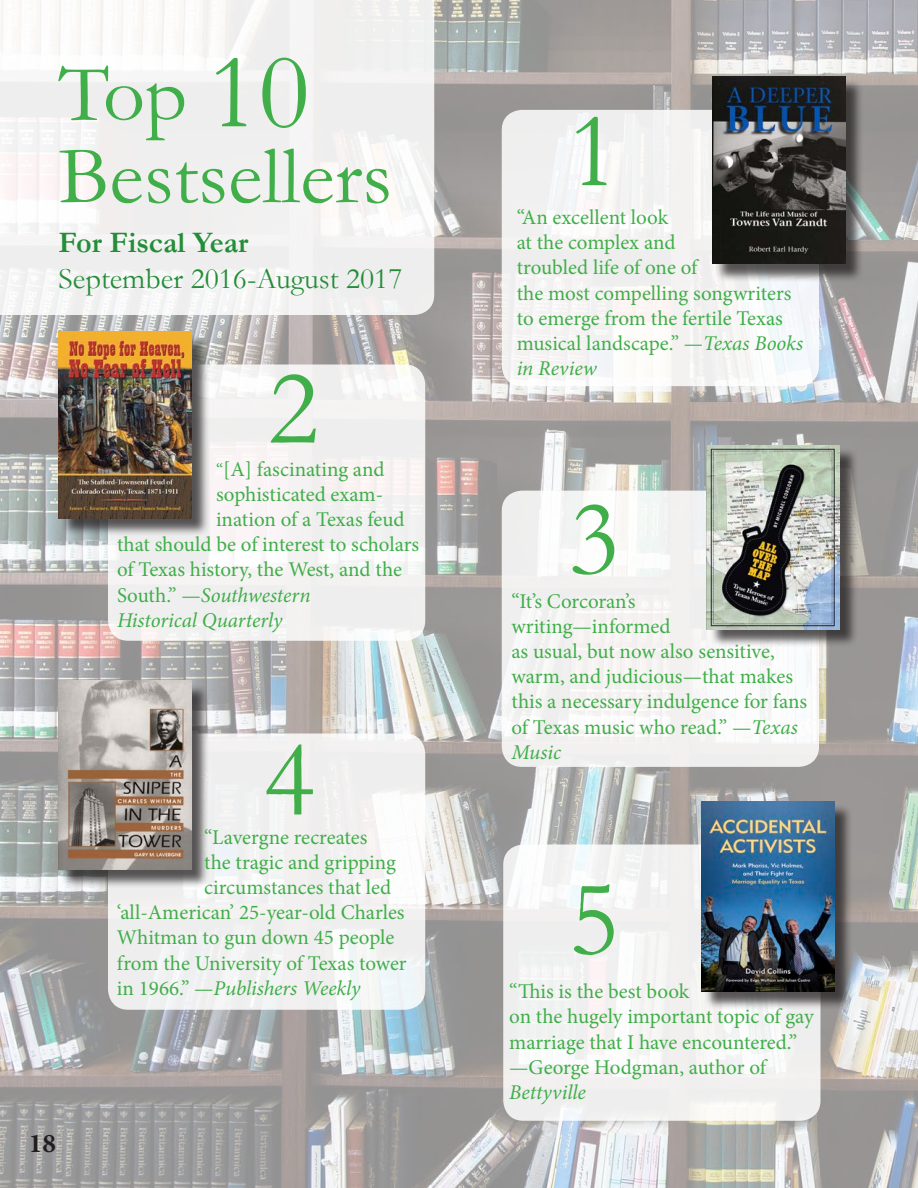
<style>
.page{position:relative;width:918px;height:1188px;background:#fff}
.page>*{position:absolute;margin:0;border:0;box-sizing:border-box;transform-origin:0 0}
.t1{font:108px "Garamond";color:#40ae49}
.t2{font:82.5px/82.9px "Garamond";color:#40ae49}
.t3{font:30px "Garamond";color:#248d38}
.t4{font:700 30px "Garamond";color:#248d38}
.t5{font:700 27px "Minion Pro";color:#231f20}
.t6{font:21px/25.2px "Minion Pro";letter-spacing:-.005em;color:#40ae49}
.t7{font:italic 21px "Minion Pro";letter-spacing:-.005em;color:#40ae49}
.s1{font-size:18px}
.s2{font-style:normal}
.s3{font-style:italic}
</style>
<div class="page">
<img style="left:0;top:0;width:918px;height:1188px">
<svg style="left:0;top:0;width:434px;height:315px"></svg>
<div style="left:504px;top:112px;width:313px;height:272px;background:#f4f3f2;border-radius:18px"></div>
<div style="left:502px;top:110px;width:317px;height:276px;border:4px solid #fff;border-radius:18px"></div>
<div style="left:110px;top:367px;width:313px;height:272px;background:#f3f2f1;border-radius:18px"></div>
<div style="left:108px;top:364px;width:317px;height:277px;border:4px solid #fff;border-radius:18px"></div>
<div style="left:504px;top:493px;width:313px;height:272px;background:#f4f2f2;border-radius:18px"></div>
<div style="left:502px;top:491px;width:317px;height:276px;border:4px solid #fff;border-radius:18px"></div>
<div style="left:110px;top:736px;width:313px;height:272px;background:linear-gradient(to right,#efefef,#f4f4f4);border-radius:18px"></div>
<div style="left:108px;top:734px;width:317px;height:276px;border:4px solid #fff;border-radius:18px"></div>
<div style="left:506px;top:847px;width:312px;height:272px;background:#f2f1f1;border-radius:18px"></div>
<div style="left:503px;top:844px;width:317px;height:277px;border:4px solid #fff;border-radius:18px"></div>
<div style="left:715px;top:79px;width:149px;height:203px;background:#231f20;opacity:.75"></div>
<img style="left:713px;top:76px;width:133px;height:188px">
<div style="left:61px;top:334px;width:149px;height:203px;background:#231f20;opacity:.75"></div>
<img style="left:59px;top:332px;width:133px;height:186px">
<div style="left:709px;top:447px;width:150px;height:201px;background:#231f20;opacity:.75"></div>
<img style="left:707px;top:445px;width:133px;height:184px">
<div style="left:61px;top:683px;width:149px;height:205px;background:#231f20;opacity:.75"></div>
<img style="left:58px;top:681px;width:133px;height:188px">
<div style="left:704px;top:804px;width:149px;height:206px;background:#231f20;opacity:.75"></div>
<img style="left:701px;top:801px;width:133px;height:190px">
<h1 class="t1" style="left:208px;top:20px;width:103px">10</h1>
<h2 class="t2" style="left:58px;top:50px;width:335px">Top<br>Bestsellers</h2>
<h3 class="t4" style="left:58px;top:222px;width:192px">For Fiscal Year</h3>
<h3 class="t3" style="left:58px;top:258px;width:345px">September 2016-August 2017</h3>
<h1 class="t1" style="left:268px;top:336px;width:52px">2</h1>
<p class="t6" style="left:216px;top:456px;width:170px"><span class="s1">“</span>[A] fascinating and</p>
<p class="t6" style="left:216px;top:482px;width:169px">sophisticated exam-</p>
<p class="t6" style="left:216px;top:507px;width:190px">ination of a Texas feud</p>
<p class="t6" style="left:117px;top:532px;width:304px">that should be of interest to scholars</p>
<p class="t6" style="left:117px;top:557px;width:287px">of Texas history, the West, and the</p>
<p class="t7" style="left:117px;top:580px;width:195px"><span class="s2">South.” —</span>Southwestern</p>
<p class="t7" style="left:117px;top:606px;width:167px">Historical Quarterly</p>
<h1 class="t1" style="left:264px;top:707px;width:52px">4</h1>
<h1 class="t1" style="left:568px;top:79px;width:52px">1</h1>
<p class="t6" style="left:517px;top:205px;width:288px">“An excellent look<br>at the complex and<br>troubled life of one of<br>the most compelling songwriters to emerge from the fertile Texas musical landscape.” —<span class="s3">Texas Books in Review</span></p>
<h1 class="t1" style="left:568px;top:467px;width:52px">3</h1>
<p class="t6" style="left:512px;top:588px;width:297px">“It’s Corcoran’s<br>writing—informed<br>as usual, but now also sensitive, warm, and judicious—that makes this a necessary indulgence for fans of Texas music who read.” —<span class="s3">Texas<br>Music</span></p>
<p class="t5" style="left:29px;top:1124px;width:28px">18</p>
<p class="t6" style="left:204px;top:824px;width:165px">“Lavergne recreates</p>
<p class="t6" style="left:204px;top:850px;width:193px">the tragic and gripping</p>
<p class="t6" style="left:204px;top:875px;width:189px">circumstances that led</p>
<p class="t6" style="left:117px;top:900px;width:289px">‘all-American’ 25-year-old Charles</p>
<p class="t6" style="left:117px;top:925px;width:279px">Whitman to gun down 45 people</p>
<p class="t6" style="left:117px;top:950px;width:291px">from the University of Texas tower</p>
<p class="t7" style="left:117px;top:974px;width:245px"><span class="s2">in 1966.” —</span>Publishers Weekly</p>
<p class="t6" style="left:509px;top:979px;width:306px">“This is the best book<br>on the hugely important topic of gay marriage that I have encountered.”</p>
<p class="t6" style="left:509px;top:1055px;width:258px">—George Hodgman, author of</p>
<p class="t7" style="left:509px;top:1078px;width:78px">Bettyville</p>
<h1 class="t1" style="left:568px;top:847px;width:52px">5</h1>
</div>
